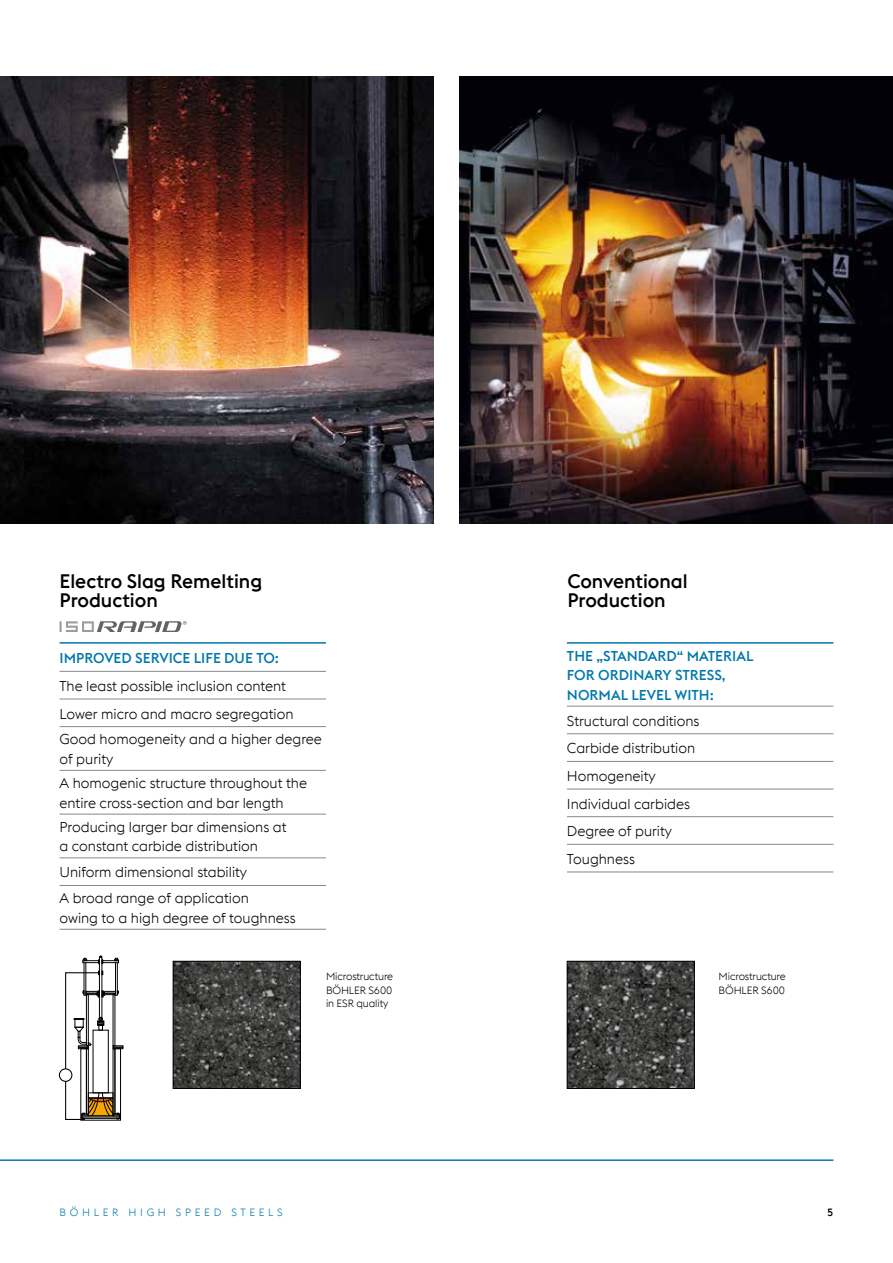
<style>
.page{position:relative;width:893px;height:1263px;background:#fff}
.page>*{position:absolute;margin:0;border:0;box-sizing:border-box;transform-origin:0 0}
.t1{font:500 19.5px/19.5px "voestalpine";color:#000}
.t2{font:300 14.25px/27.6px "voestalpine";color:#000}
.t3{font:500 14.25px/19.5px "voestalpine";color:#0078ab}
.t4{font:300 10.5px/13.5px "voestalpine";letter-spacing:-.01em;color:#000}
.t5{font:300 10.5px "voestalpine";letter-spacing:.35em;color:#0078ab}
.t6{font:500 10.5px "voestalpine";color:#000}
</style>
<div class="page">
<img style="left:459px;top:77px;width:434px;height:446px">
<img style="left:0;top:77px;width:434px;height:446px">
<img style="left:175px;top:963px;width:123px;height:124px">
<div style="left:173px;top:961px;width:127px;height:128px;border:1px solid #000"></div>
<img style="left:569px;top:963px;width:123px;height:124px">
<div style="left:567px;top:961px;width:127px;height:128px;border:1px solid #000"></div>
<div style="left:59px;top:1068px;width:13px;height:14px;border:1px solid #000;border-radius:50%"></div>
<svg style="left:65px;top:955px;width:58px;height:166px"></svg>
<hr style="left:0;top:1159px;width:833px;height:2px;background:#0078ab">
<hr style="left:567px;top:642px;width:266px;height:2px;background:#0078ab">
<hr style="left:567px;top:706px;width:266px;height:1px;background:#878787">
<hr style="left:567px;top:733px;width:266px;height:1px;background:#878787">
<hr style="left:567px;top:761px;width:266px;height:1px;background:#878787">
<hr style="left:567px;top:789px;width:266px;height:1px;background:#878787">
<hr style="left:567px;top:816px;width:266px;height:1px;background:#878787">
<hr style="left:567px;top:844px;width:266px;height:1px;background:#878787">
<hr style="left:567px;top:872px;width:266px;height:1px;background:#878787">
<hr style="left:60px;top:642px;width:266px;height:2px;background:#0078ab">
<hr style="left:60px;top:671px;width:266px;height:1px;background:#878787">
<hr style="left:60px;top:699px;width:266px;height:1px;background:#878787">
<hr style="left:60px;top:726px;width:266px;height:1px;background:#878787">
<hr style="left:60px;top:770px;width:266px;height:1px;background:#878787">
<hr style="left:60px;top:814px;width:266px;height:1px;background:#878787">
<hr style="left:60px;top:857px;width:266px;height:1px;background:#878787">
<hr style="left:60px;top:885px;width:266px;height:1px;background:#878787">
<hr style="left:60px;top:929px;width:266px;height:1px;background:#878787">
<svg style="left:60px;top:621px;width:127px;height:11px"></svg>
<h1 class="t1" style="left:60px;top:571px;width:204px">Electro Slag Remelting<br>Production</h1>
<h1 class="t1" style="left:567px;top:571px;width:122px">Conventional<br>Production</h1>
<p class="t3" style="left:60px;top:648px;width:221px">IMPROVED SERVICE LIFE DUE TO:</p>
<p class="t2" style="left:60px;top:672px;width:235px">The least possible inclusion content<br>Lower micro and macro segregation</p>
<p class="t2" style="left:60px;top:730px;width:264px;line-height:19.5px">Good homogeneity and a higher degree of purity</p>
<p class="t2" style="left:60px;top:773px;width:249px;line-height:19.5px">A homogenic structure throughout the entire cross-section and bar length</p>
<p class="t2" style="left:60px;top:817px;width:228px;line-height:19.5px">Producing larger bar dimensions at a constant carbide distribution</p>
<p class="t2" style="left:60px;top:859px;width:191px;line-height:26px">Uniform dimensional stability<br>A broad range of application</p>
<p class="t2" style="left:60px;top:904px;width:238px">owing to a high degree of toughness</p>
<p class="t3" style="left:567px;top:646px;width:188px">THE „STANDARD“ MATERIAL<br>FOR ORDINARY STRESS,<br>NORMAL LEVEL WITH:</p>
<p class="t2" style="left:567px;top:707px;width:134px">Structural conditions<br>Carbide distribution<br>Homogeneity<br>Individual carbides<br>Degree of purity<br>Toughness</p>
<p class="t4" style="left:326px;top:970px;width:69px;text-align:justify">Microstructure BÖHLER S600 in ESR quality</p>
<p class="t4" style="left:719px;top:970px;width:69px">Microstructure<br>BÖHLER S600</p>
<p class="t5" style="left:60px;top:1206px;width:225px">BÖHLER HIGH SPEED STEELS</p>
<p class="t6" style="left:827px;top:1205px;width:8px">5</p>
</div>
